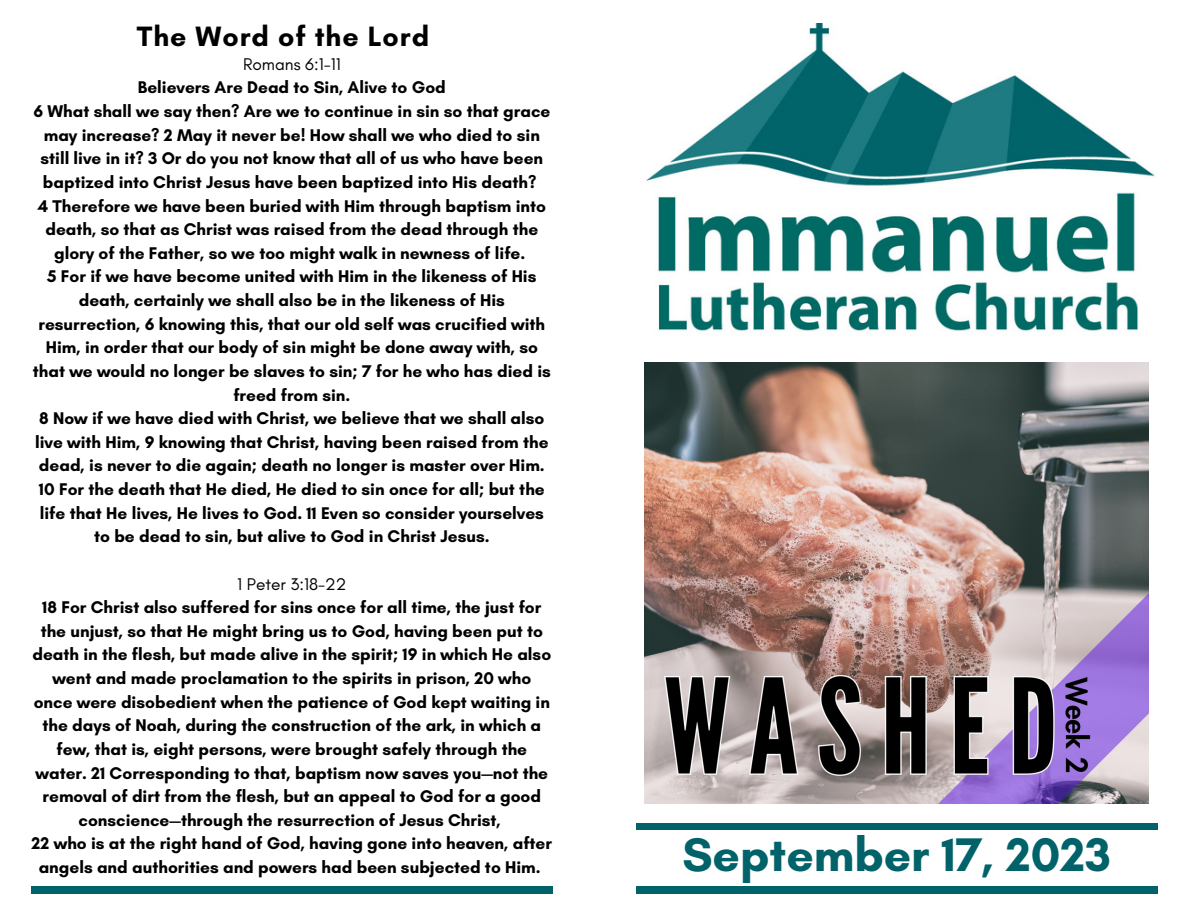
<style>
.page{position:relative;width:1188px;height:918px;background:#fff}
.page>*{position:absolute;margin:0;border:0;box-sizing:border-box;transform-origin:0 0}
.t1{font:700 48px "Glacial Indifference";color:#016269}
.t2{font:700 28.5px "Glacial Indifference";letter-spacing:.035em;color:#000}
.t3{font:700 17.25px/23.7px "Glacial Indifference";color:#000;text-align:center}
.t4{font:17.25px "Glacial Indifference";color:#000}
</style>
<div class="page">
<div style="left:636px;top:886px;width:522px;height:7px;background:#016269"></div>
<div style="left:636px;top:824px;width:522px;height:5px;background:#016269"></div>
<img style="left:646px;top:23px;width:509px;height:308px">
<div style="left:31px;top:886px;width:522px;height:7px;background:#016269"></div>
<img style="left:645px;top:363px;width:504px;height:441px">
<p class="t2" style="left:137px;top:19px;width:294px">The Word of the Lord</p>
<p class="t4" style="left:243px;top:53px;width:99px">Romans 6:1-11</p>
<p class="t3" style="left:138px;top:76px;width:309px">Believers Are Dead to Sin, Alive to God</p>
<p class="t3" style="left:33px;top:99px;width:519px">6 What shall we say then? Are we to continue in sin so that grace may increase? 2 May it never be! How shall we who died to sin still live in it? 3 Or do you not know that all of us who have been baptized into Christ Jesus have been baptized into His death?</p>
<p class="t3" style="left:38px;top:194px;width:510px">4 Therefore we have been buried with Him through baptism into death, so that as Christ was raised from the dead through the glory of the Father, so we too might walk in newness of life.</p>
<p class="t3" style="left:33px;top:265px;width:520px">5 For if we have become united with Him in the likeness of His death, certainly we shall also be in the likeness of His resurrection, 6 knowing this, that our old self was crucified with Him, in order that our body of sin might be done away with, so that we would no longer be slaves to sin; 7 for he who has died is freed from sin.</p>
<p class="t3" style="left:35px;top:406px;width:515px">8 Now if we have died with Christ, we believe that we shall also live with Him, 9 knowing that Christ, having been raised from the dead, is never to die again; death no longer is master over Him.<br>10 For the death that He died, He died to sin once for all; but the life that He lives, He lives to God. 11 Even so consider yourselves to be dead to sin, but alive to God in Christ Jesus.</p>
<p class="t4" style="left:237px;top:573px;width:111px">1 Peter 3:18-22</p>
<p class="t3" style="left:32px;top:595px;width:520px">18 For Christ also suffered for sins once for all time, the just for the unjust, so that He might bring us to God, having been put to death in the flesh, but made alive in the spirit; 19 in which He also went and made proclamation to the spirits in prison, 20 who once were disobedient when the patience of God kept waiting in the days of Noah, during the construction of the ark, in which a few, that is, eight persons, were brought safely through the water. 21 Corresponding to that, baptism now saves you—not the removal of dirt from the flesh, but an appeal to God for a good conscience—through the resurrection of Jesus Christ,</p>
<p class="t3" style="left:32px;top:832px;width:522px">22 who is at the right hand of God, having gone into heaven, after angels and authorities and powers had been subjected to Him.</p>
<p class="t1" style="left:682px;top:826px;width:430px">September 17, 2023</p>
</div>
